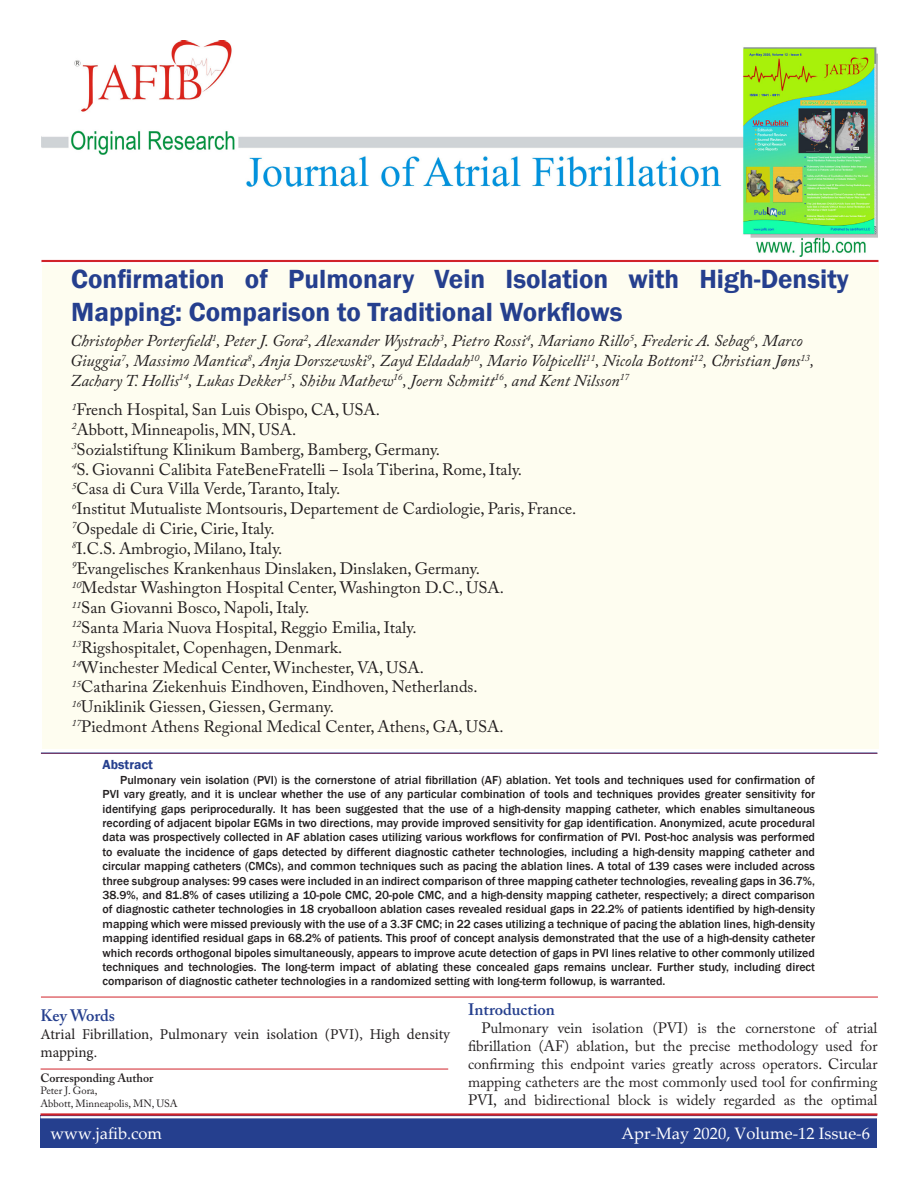
<style>
.page{position:relative;width:918px;height:1188px;background:#fff}
.page>*{position:absolute;margin:0;border:0;box-sizing:border-box;transform-origin:0 0}
._05_Article_Title{font:600 27px/32.4px "Franklin Gothic";color:#253f8e}
._07_Author_Affiliati{font:16.5px "Adobe Caslon Pro";color:#231f20}
._06_Author_block{font:italic 16.5px/19.8px "Adobe Caslon Pro";color:#231f20}
.white_header_for_blu{font:16.5px "Palatino Linotype";color:#fff}
._11_Body_Header{font:600 16.5px "Adobe Caslon Pro";color:#253f8e}
._10_Body_Text{font:15px/18px "Adobe Caslon Pro";color:#231f20;text-align:justify}
.t1{font:15px/18px "Minion Pro";color:#231f20}
._08_Abstract_Header{font:600 13.5px "Franklin Gothic";color:#253f8e}
._09_Abstract_Body{font:500 12px/14.4px "Franklin Gothic";color:#231f20;text-align:justify}
._13_small_text_for_h{font:600 12px "Adobe Caslon Pro";color:#231f20}
._13_small_text_for_h-2{font:10.5px "Adobe Caslon Pro";color:#231f20}
</style>
<div class="page">
<div style="left:42px;top:264px;width:837px;height:484px;background:#fefdf0"></div>
<hr style="left:41px;top:997px;width:837px;height:1px;background:#d1232a">
<hr style="left:41px;top:753px;width:836px;height:1px;background:#253f8e">
<hr style="left:41px;top:1069px;width:407px;height:1px;background:#d1232a">
<div style="left:40px;top:1115px;width:838px;height:33px;background:#253f8e"></div>
<hr style="left:40px;top:1113px;width:838px;height:3px;background:#d1232a">
<hr style="left:40px;top:1116px;width:838px;height:2px;background:#fff">
<hr style="left:41px;top:260px;width:837px;height:2px;background:#d1232a">
<img style="left:42px;top:40px;width:835px;height:217px">
<p class="_05_Article_Title" style="left:71px;top:263px;width:779px">Confirmation of Pulmonary Vein Isolation with High-Density<br>Mapping: Comparison to Traditional Workflows</p>
<p class="_06_Author_block" style="left:70px;top:331px;width:746px">Christopher Porterfield<sup>1</sup>, Peter J. Gora<sup>2</sup>, Alexander Wystrach<sup>3</sup>, Pietro Rossi<sup>4</sup>, Mariano Rillo<sup>5</sup>, Frederic A. Sebag<sup>6</sup>, Marco<br>Giuggia<sup>7</sup>, Massimo Mantica<sup>8</sup>, Anja Dorszewski<sup>9</sup>, Zayd Eldadah<sup>10</sup>, Mario Volpicelli<sup>11</sup>, Nicola Bottoni<sup>12</sup>, Christian Jøns<sup>13</sup>,<br>Zachary T. Hollis<sup>14</sup>, Lukas Dekker<sup>15</sup>, Shibu Mathew<sup>16</sup>, Joern Schmitt<sup>16</sup>, and Kent Nilsson<sup>17</sup></p>
<p class="_07_Author_Affiliati" style="left:72px;top:400px;width:310px"><sup>1</sup>French Hospital, San Luis Obispo, CA, USA.</p>
<p class="_07_Author_Affiliati" style="left:72px;top:420px;width:226px"><sup>2</sup>Abbott, Minneapolis, MN, USA.</p>
<p class="_07_Author_Affiliati" style="left:72px;top:439px;width:370px"><sup>3</sup>Sozialstiftung Klinikum Bamberg, Bamberg, Germany.</p>
<p class="_07_Author_Affiliati" style="left:72px;top:459px;width:452px"><sup>4</sup>S. Giovanni Calibita FateBeneFratelli – Isola Tiberina, Rome, Italy.</p>
<p class="_07_Author_Affiliati" style="left:72px;top:479px;width:270px"><sup>5</sup>Casa di Cura Villa Verde, Taranto, Italy.</p>
<p class="_07_Author_Affiliati" style="left:72px;top:499px;width:506px"><sup>6</sup>Institut Mutualiste Montsouris, Departement de Cardiologie, Paris, France.</p>
<p class="_07_Author_Affiliati" style="left:72px;top:519px;width:204px"><sup>7</sup>Ospedale di Cirie, Cirie, Italy.</p>
<p class="_07_Author_Affiliati" style="left:72px;top:538px;width:212px"><sup>8</sup>I.C.S. Ambrogio, Milano, Italy.</p>
<p class="_07_Author_Affiliati" style="left:72px;top:558px;width:410px"><sup>9</sup>Evangelisches Krankenhaus Dinslaken, Dinslaken, Germany.</p>
<p class="_07_Author_Affiliati" style="left:72px;top:578px;width:434px"><sup>10</sup>Medstar Washington Hospital Center, Washington D.C., USA.</p>
<p class="_07_Author_Affiliati" style="left:72px;top:598px;width:239px"><sup>11</sup>San Giovanni Bosco, Napoli, Italy.</p>
<p class="_07_Author_Affiliati" style="left:72px;top:618px;width:346px"><sup>12</sup>Santa Maria Nuova Hospital, Reggio Emilia, Italy.</p>
<p class="_07_Author_Affiliati" style="left:72px;top:637px;width:272px"><sup>13</sup>Rigshospitalet, Copenhagen, Denmark.</p>
<p class="_07_Author_Affiliati" style="left:72px;top:657px;width:354px"><sup>14</sup>Winchester Medical Center, Winchester, VA, USA.</p>
<p class="_07_Author_Affiliati" style="left:72px;top:677px;width:407px"><sup>15</sup>Catharina Ziekenhuis Eindhoven, Eindhoven, Netherlands.</p>
<p class="_07_Author_Affiliati" style="left:72px;top:697px;width:264px"><sup>16</sup>Uniklinik Giessen, Giessen, Germany.</p>
<p class="_07_Author_Affiliati" style="left:72px;top:717px;width:433px"><sup>17</sup>Piedmont Athens Regional Medical Center, Athens, GA, USA.</p>
<p class="_08_Abstract_Header" style="left:103px;top:757px;width:52px">Abstract</p>
<p class="_09_Abstract_Body" style="left:103px;top:773px;width:714px;text-indent:18px">Pulmonary vein isolation (PVI) is the cornerstone of atrial fibrillation (AF) ablation. Yet tools and techniques used for confirmation of PVI vary greatly, and it is unclear whether the use of any particular combination of tools and techniques provides greater sensitivity for identifying gaps periprocedurally. It has been suggested that the use of a high-density mapping catheter, which enables simultaneous recording of adjacent bipolar EGMs in two directions, may provide improved sensitivity for gap identification. Anonymized, acute procedural data was prospectively collected in AF ablation cases utilizing various workflows for confirmation of PVI. Post-hoc analysis was performed to evaluate the incidence of gaps detected by different diagnostic catheter technologies, including a high-density mapping catheter and circular mapping catheters (CMCs), and common techniques such as pacing the ablation lines. A total of 139 cases were included across three subgroup analyses: 99 cases were included in an indirect comparison of three mapping catheter technologies, revealing gaps in 36.7%, 38.9%, and 81.8% of cases utilizing a 10-pole CMC, 20-pole CMC, and a high-density mapping catheter, respectively; a direct comparison of diagnostic catheter technologies in 18 cryoballoon ablation cases revealed residual gaps in 22.2% of patients identified by high-density mapping which were missed previously with the use of a 3.3F CMC; in 22 cases utilizing a technique of pacing the ablation lines, high-density mapping identified residual gaps in 68.2% of patients. This proof of concept analysis demonstrated that the use of a high-density catheter which records orthogonal bipoles simultaneously, appears to improve acute detection of gaps in PVI lines relative to other commonly utilized techniques and technologies. The long-term impact of ablating these concealed gaps remains unclear. Further study, including direct comparison of diagnostic catheter technologies in a randomized setting with long-term followup, is warranted.</p>
<p class="_11_Body_Header" style="left:41px;top:1006px;width:76px">Key Words</p>
<p class="t1" style="left:41px;top:1025px;width:411px">Atrial Fibrillation, Pulmonary vein isolation (PVI), High density mapping.</p>
<p class="_13_small_text_for_h" style="left:40px;top:1071px;width:114px">Corresponding Author</p>
<p class="_13_small_text_for_h-2" style="left:40px;top:1085px;width:58px">Peter J. Gora,</p>
<p class="_13_small_text_for_h-2" style="left:40px;top:1097px;width:139px">Abbott, Minneapolis, MN, USA</p>
<p class="_11_Body_Header" style="left:468px;top:1000px;width:89px">Introduction</p>
<p class="_10_Body_Text" style="left:468px;top:1019px;width:411px;text-indent:14px">Pulmonary vein isolation (PVI) is the cornerstone of atrial fibrillation (AF) ablation, but the precise methodology used for confirming this endpoint varies greatly across operators. Circular mapping catheters are the most commonly used tool for confirming PVI, and bidirectional block is widely regarded as the optimal</p>
<p class="white_header_for_blu" style="left:51px;top:1122px;width:113px">www.jafib.com</p>
<p class="white_header_for_blu" style="left:621px;top:1122px;width:250px">Apr-May 2020, Volume-12 Issue-6</p>
</div>
